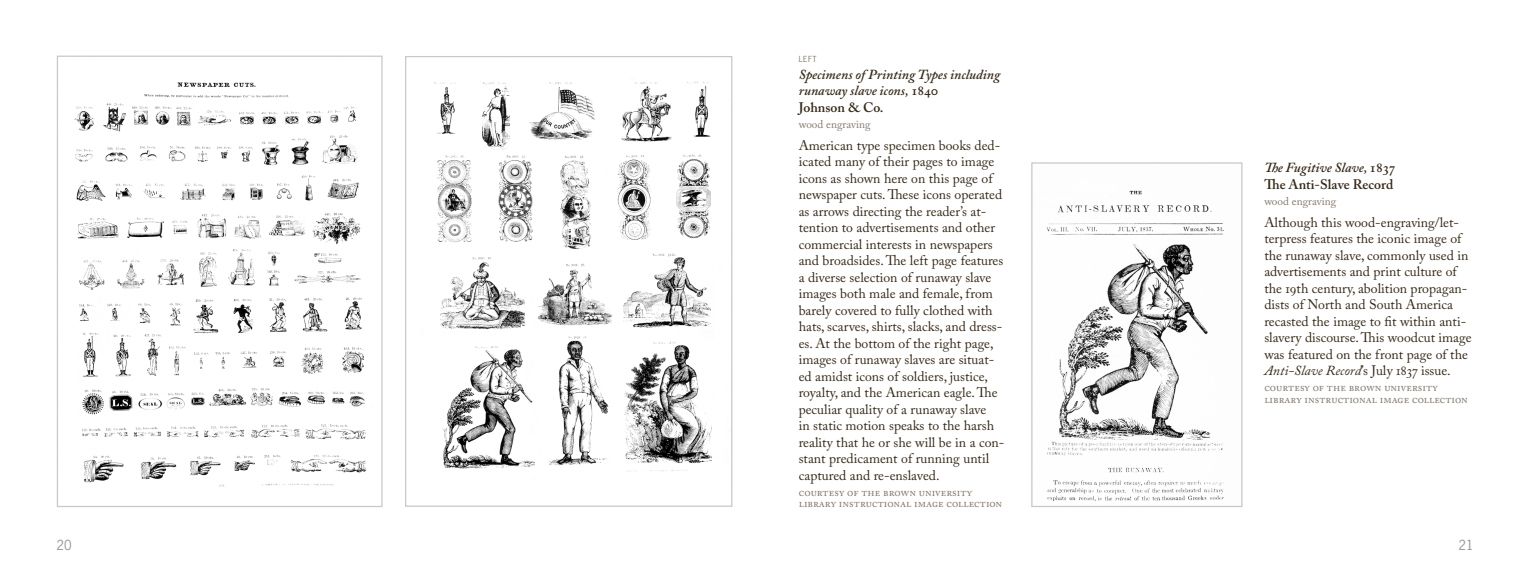
<style>
.page{position:relative;width:1530px;height:585px;background:#fff}
.page>*{position:absolute;margin:0;border:0;box-sizing:border-box;transform-origin:0 0}
.Description{font:13.75px/16.5px "Adobe Caslon Pro";color:#352918}
.Artwork{font:italic 600 13.75px/16.5px "Adobe Caslon Pro";color:#352918}
.Artist{font:600 13.75px "Adobe Caslon Pro";color:#352918}
.t1{font:13.12px "News Gothic Std";color:#939598}
.Courtesy{font:11.25px/11.2px "Adobe Caslon Pro";color:#84786d}
.Media{font:11.25px "Adobe Caslon Pro";color:#84786d}
.Directional{font:7.88px "News Gothic Std";color:#84786d}
.s1{font-style:normal}
.s2{font-style:italic}
</style>
<div class="page">
<img style="left:434px;top:81px;width:278px;height:391px">
<div style="left:405px;top:56px;width:327px;height:451px;border:1px solid #c7c8ca"></div>
<img style="left:74px;top:82px;width:293px;height:405px">
<div style="left:57px;top:56px;width:326px;height:451px;border:1px solid #c7c8ca"></div>
<img style="left:1046px;top:190px;width:178px;height:312px">
<div style="left:1031px;top:162px;width:212px;height:345px;border:1px solid #c7c8ca"></div>
<p class="Directional" style="left:799px;top:54px;width:20px">left</p>
<p class="Artwork" style="left:799px;top:66px;width:203px">Specimens of Printing Types including runaway slave icons, <span class="s1">1840</span></p>
<p class="Artist" style="left:799px;top:99px;width:86px">Johnson &amp; Co.</p>
<p class="Media" style="left:799px;top:118px;width:73px">wood engraving</p>
<p class="Description" style="left:799px;top:137px;width:207px">American type specimen books ded&shy;icated many of their pages to image icons as shown here on this page of newspaper cuts. These icons operated as arrows directing the reader’s at&shy;tention to advertisements and other commercial interests in newspapers and broadsides. The left page features a diverse selection of runaway slave images both male and female, from barely covered to fully clothed with hats, scarves, shirts, slacks, and dress&shy;es. At the bottom of the right page, images of runaway slaves are situat&shy;ed amidst icons of soldiers, justice, royalty, and the American eagle. The peculiar quality of a runaway slave<br>in static motion speaks to the harsh reality that he or she will be in a con&shy;stant predicament of running until captured and re-enslaved.</p>
<p class="Courtesy" style="left:799px;top:486px;width:205px">Courtesy of the Brown University<br>Library Instructional Image Collection</p>
<p class="Artwork" style="left:1264px;top:159px;width:133px">The Fugitive Slave, <span class="s1">1837</span></p>
<p class="Artist" style="left:1264px;top:176px;width:130px">The Anti-Slave Record</p>
<p class="Media" style="left:1264px;top:195px;width:73px">wood engraving</p>
<p class="Description" style="left:1264px;top:214px;width:209px">Although this wood-engraving/let&shy;terpress features the iconic image of the runaway slave, commonly used in advertisements and print culture of the 19th century, abolition propagan&shy;dists of North and South America recasted the image to fit within anti&shy;slavery discourse. This woodcut image was featured on the front page of the <span class="s2">Anti-Slave Record</span>’s July 1837 issue.</p>
<p class="Courtesy" style="left:1264px;top:382px;width:205px">Courtesy of the Brown University<br>Library Instructional Image Collection</p>
<p class="t1" style="left:56px;top:537px;width:17px">20</p>
<p class="t1" style="left:1459px;top:537px;width:17px">21</p>
</div>
